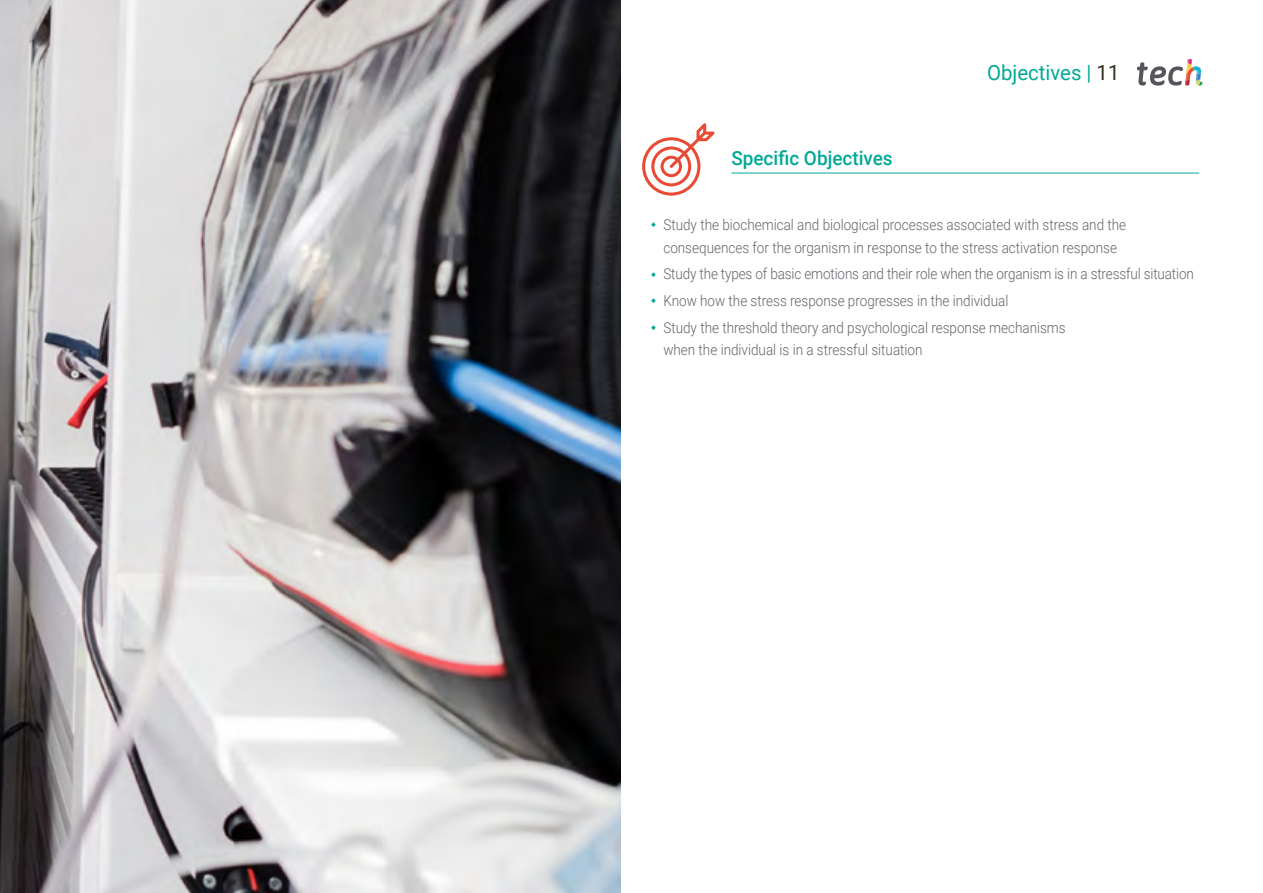
<style>
.page{position:relative;width:1263px;height:893px;background:#fff}
.page>*{position:absolute;margin:0;border:0;box-sizing:border-box;transform-origin:0 0}
.t1{font:21px "Roboto";color:#00a996}
.t2{font:500 19.5px "Roboto";color:#00a996}
.t3{font:300 15px/26.7px "Roboto";color:#61646a;scale:.9 1}
.s1{color:#312e20}
</style>
<div class="page">
<img style="left:0;top:0;width:621px;height:893px">
<svg style="left:1137px;top:59px;width:65px;height:27px"></svg>
<hr style="left:731px;top:173px;width:468px;height:1px;background:#00a996">
<svg style="left:642px;top:123px;width:72px;height:73px"></svg>
<h2 class="t2" style="left:731px;top:144px;width:163px">Specific Objectives</h2>
<h1 class="t1" style="left:987px;top:57px;width:134px">Objectives | <span class="s1">11</span></h1>
<p class="t3" style="left:663px;top:213px;width:516px;line-height:22.5px">Study the biochemical and biological processes associated with stress and the consequences for the organism in response to the stress activation response</p>
<p class="t3" style="left:663px;top:260px;width:591px">Study the types of basic emotions and their role when the organism is in a stressful situation<br>Know how the stress response progresses in the individual<br>Study the threshold theory and psychological response mechanisms</p>
<p class="t3" style="left:663px;top:336px;width:289px">when the individual is in a stressful situation</p>
</div>
